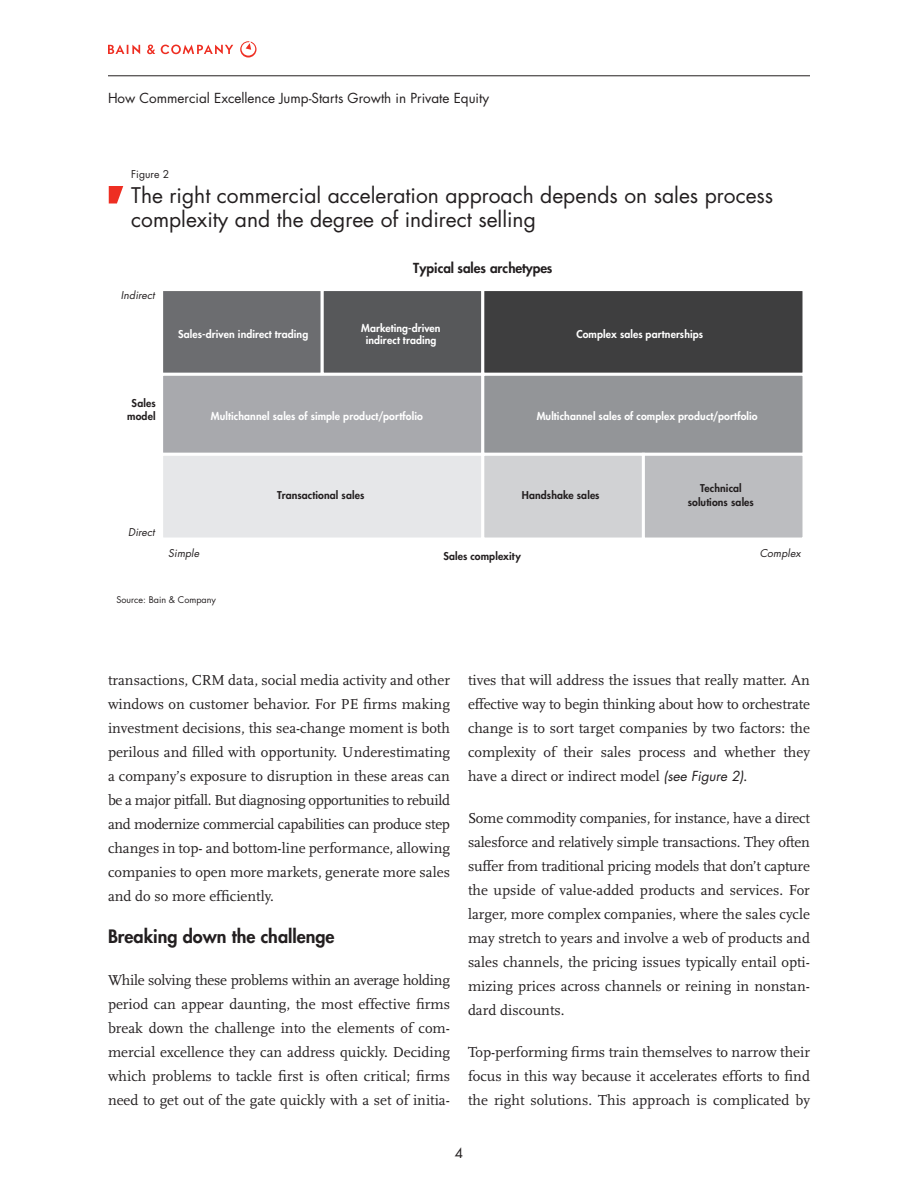
<style>
.page{position:relative;width:918px;height:1188px;background:#fff}
.page>*{position:absolute;margin:0;border:0;box-sizing:border-box;transform-origin:0 0}
.t1{font:21px/24px "Futura";color:#231f20}
.Subhead_1{font:800 18px "Futura";color:#231f20}
.Body_text{font:15px/24px "Scala";color:#231f20;text-align:justify}
.t2{font:13.5px "Futura";color:#231f20}
.t3{font:800 13.5px "Futura";color:#231f20}
.t4{font:800 10.5px/12.6px "Futura";letter-spacing:.01em;color:#fff;text-align:center}
.t5{font:800 10.5px/13.5px "Futura";letter-spacing:.01em;color:#231f20;text-align:center}
.t6{font:italic 10.5px "Futura";letter-spacing:.01em;color:#231f20}
.t7{font:10.5px "Futura";color:#231f20}
.t8{font:9px "Futura";color:#231f20}
.s1{font-family:"Futura";font-style:italic;font-size:13.5px}
</style>
<div class="page">
<svg style="left:108px;top:45px;width:32px;height:9px"></svg>
<svg style="left:147px;top:45px;width:8px;height:9px"></svg>
<svg style="left:161px;top:45px;width:72px;height:9px"></svg>
<svg style="left:240px;top:41px;width:16px;height:17px"></svg>
<hr style="left:108px;top:76px;width:702px;height:1px;background:#231f20">
<div style="left:160px;top:288px;width:164px;height:88px;background:#6c6d70;border:3px solid #fff"></div>
<div style="left:321px;top:288px;width:163px;height:88px;background:#57585a;border:3px solid #fff"></div>
<div style="left:481px;top:288px;width:325px;height:88px;background:#3e3e3f;border:3px solid #fff"></div>
<div style="left:160px;top:373px;width:324px;height:83px;background:#a8a9ad;border:3px solid #fff"></div>
<div style="left:481px;top:373px;width:325px;height:83px;background:#939598;border:3px solid #fff"></div>
<div style="left:160px;top:453px;width:324px;height:88px;background:#e6e7e9;border:3px solid #fff"></div>
<div style="left:481px;top:453px;width:164px;height:88px;background:#d1d2d4;border:3px solid #fff"></div>
<div style="left:642px;top:453px;width:164px;height:88px;background:#bcbdc0;border:3px solid #fff"></div>
<svg style="left:109px;top:186px;width:14px;height:18px"></svg>
<p class="t2" style="left:108px;top:89px;width:383px">How Commercial Excellence Jump-Starts Growth in Private Equity</p>
<p class="t7" style="left:131px;top:168px;width:39px">Figure 2</p>
<p class="t1" style="left:131px;top:184px;width:644px">The right commercial acceleration approach depends on sales process complexity and the degree of indirect selling</p>
<p class="t6" style="left:121px;top:289px;width:35px">Indirect</p>
<p class="t5" style="left:127px;top:396px;width:30px">Sales model</p>
<p class="t3" style="left:413px;top:259px;width:141px">Typical sales archetypes</p>
<p class="t4" style="left:178px;top:327px;width:132px">Sales-driven indirect trading</p>
<p class="t4" style="left:361px;top:321px;width:81px">Marketing-driven indirect trading</p>
<p class="t4" style="left:576px;top:327px;width:128px">Complex sales partnerships</p>
<p class="t4" style="left:211px;top:410px;width:213px">Multichannel sales of simple product/portfolio</p>
<p class="t4" style="left:537px;top:410px;width:222px">Multichannel sales of complex product/portfolio</p>
<p class="t6" style="left:128px;top:526px;width:28px">Direct</p>
<p class="t5" style="left:277px;top:488px;width:89px">Transactional sales</p>
<p class="t5" style="left:522px;top:488px;width:79px">Handshake sales</p>
<p class="t5" style="left:688px;top:481px;width:68px">Technical solutions sales</p>
<p class="t6" style="left:168px;top:547px;width:33px">Simple</p>
<p class="t6" style="left:760px;top:547px;width:43px">Complex</p>
<p class="t5" style="left:443px;top:549px;width:79px">Sales complexity</p>
<p class="t8" style="left:116px;top:594px;width:101px">Source: Bain &amp; Company</p>
<p class="Body_text" style="left:108px;top:668px;width:344px">transactions, CRM data, social media activity and other windows on customer behavior. For PE firms making investment decisions, this sea-change moment is both perilous and filled with opportunity. Underestimating a company’s exposure to disruption in these areas can be a major pitfall. But diagnosing opportunities to rebuild and modernize commercial capabilities can produce step changes in top- and bottom-line performance, allowing companies to open more markets, generate more sales and do so more efficiently.</p>
<p class="Subhead_1" style="left:108px;top:924px;width:228px">Breaking down the challenge</p>
<p class="Body_text" style="left:108px;top:968px;width:344px">While solving these problems within an average holding period can appear daunting, the most effective firms break down the challenge into the elements of com&shy;mercial excellence they can address quickly. Deciding which problems to tackle first is often critical; firms need to get out of the gate quickly with a set of initia-</p>
<p class="Body_text" style="left:468px;top:668px;width:344px">tives that will address the issues that really matter. An effective way to begin thinking about how to orchestrate change is to sort target companies by two factors: the complexity of their sales process and whether they have a direct or indirect model <span class="s1">(see Figure 2)</span>.</p>
<p class="Body_text" style="left:468px;top:806px;width:344px">Some commodity companies, for instance, have a direct salesforce and relatively simple transactions. They often suffer from traditional pricing models that don’t capture the upside of value-added products and services. For larger, more complex companies, where the sales cycle may stretch to years and involve a web of products and sales channels, the pricing issues typically entail opti&shy;mizing prices across channels or reining in nonstan&shy;dard discounts.</p>
<p class="Body_text" style="left:468px;top:1040px;width:344px">Top-performing firms train themselves to narrow their focus in this way because it accelerates efforts to find the right solutions. This approach is complicated by</p>
<p class="t2" style="left:455px;top:1144px;width:10px">4</p>
</div>
